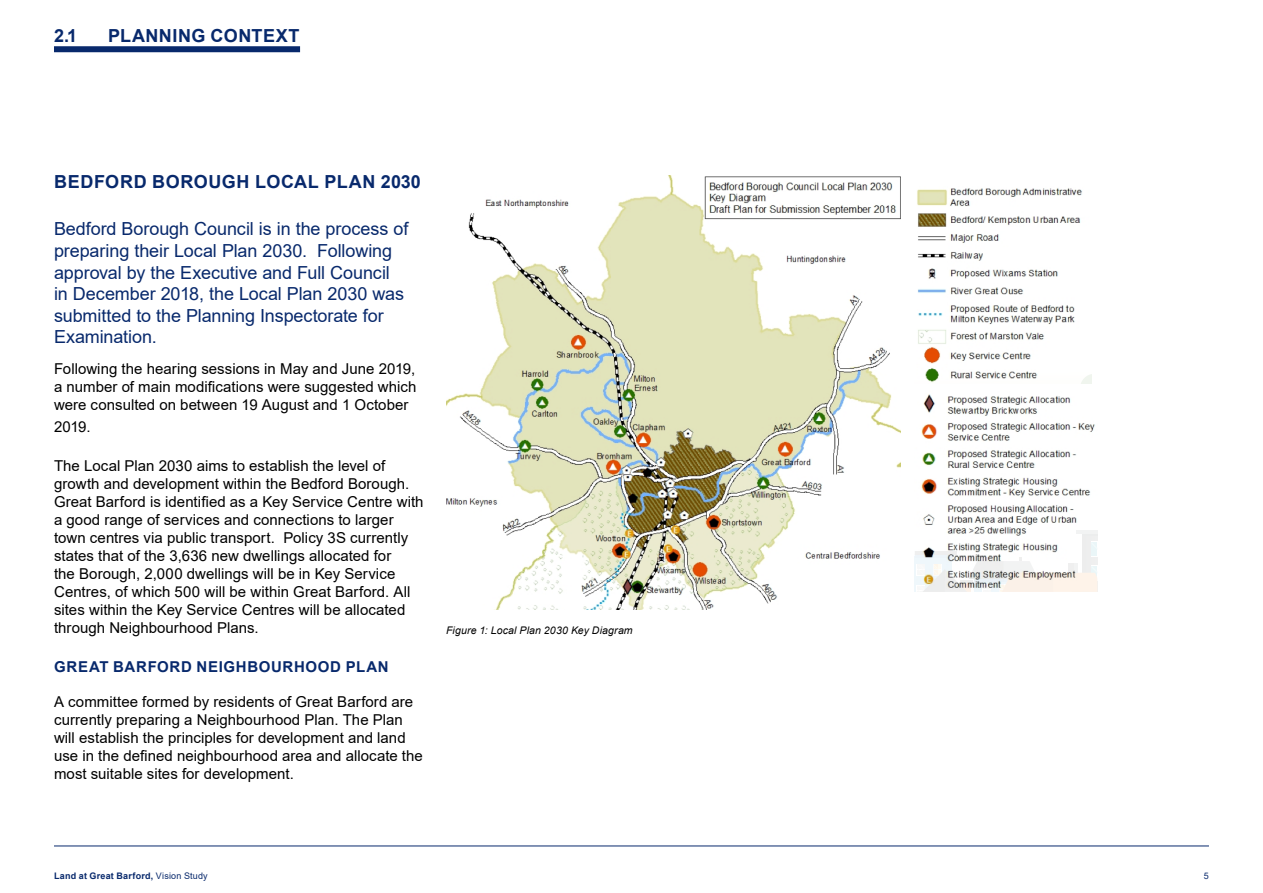
<style>
.page{position:relative;width:1263px;height:893px;background:#fff}
.page>*{position:absolute;margin:0;border:0;box-sizing:border-box;transform-origin:0 0}
.t1{font:18px/21.6px "Arial";letter-spacing:-.005em;color:#08296c}
.t2{font:700 18px "Arial";letter-spacing:.025em;color:#08296c}
.t3{font:15px/18px "Arial";letter-spacing:.005em;color:#000}
.t4{font:700 15px "Arial";letter-spacing:.045em;color:#08296c}
.t5{font:italic 10.5px "Arial";letter-spacing:.015em;color:#000}
.t6{font:700 9px "Arial";letter-spacing:.025em;color:#08296c}
.t7{font:9px "Arial";color:#08296c}
.s1{font-weight:400}
</style>
<div class="page">
<hr style="left:54px;top:846px;width:1155px;height:1px;background:#08296c">
<div style="left:54px;top:46px;width:246px;height:6px;background:#08296c"></div>
<svg style="left:446px;top:175px;width:455px;height:434px"></svg>
<svg style="left:917px;top:188px;width:175px;height:196px"></svg>
<img style="left:915px;top:394px;width:182px;height:198px">
<p class="t2" style="left:54px;top:23px;width:25px">2.1</p>
<p class="t2" style="left:108px;top:23px;width:193px">PLANNING CONTEXT</p>
<p class="t2" style="left:54px;top:169px;width:368px">BEDFORD BOROUGH LOCAL PLAN 2030</p>
<p class="t1" style="left:54px;top:218px;width:356px">Bedford Borough Council is in the process of preparing their Local Plan 2030. Following approval by the Executive and Full Council<br>in December 2018, the Local Plan 2030 was submitted to the Planning Inspectorate for Examination.</p>
<p class="t3" style="left:54px;top:360px;width:364px;text-align:justify">Following the hearing sessions in May and June 2019, a number of main modifications were suggested which were consulted on between 19 August and 1 October</p>
<p class="t3" style="left:54px;top:417px;width:38px">2019.</p>
<p class="t3" style="left:54px;top:457px;width:371px">The Local Plan 2030 aims to establish the level of growth and development within the Bedford Borough.<br>Great Barford is identified as a Key Service Centre with a good range of services and connections to larger town centres via public transport. Policy 3S currently states that of the 3,636 new dwellings allocated for<br>the Borough, 2,000 dwellings will be in Key Service Centres, of which 500 will be within Great Barford. All sites within the Key Service Centres will be allocated through Neighbourhood Plans.</p>
<p class="t4" style="left:54px;top:656px;width:336px">GREAT BARFORD NEIGHBOURHOOD PLAN</p>
<p class="t3" style="left:54px;top:693px;width:370px">A committee formed by residents of Great Barford are currently preparing a Neighbourhood Plan. The Plan will establish the principles for development and land use in the defined neighbourhood area and allocate the most suitable sites for development.</p>
<p class="t5" style="left:446px;top:623px;width:188px">Figure 1: Local Plan 2030 Key Diagram</p>
<p class="t6" style="left:54px;top:869px;width:155px">Land at Great Barford, <span class="s1">Vision Study</span></p>
<p class="t7" style="left:1204px;top:869px;width:7px">5</p>
</div>
